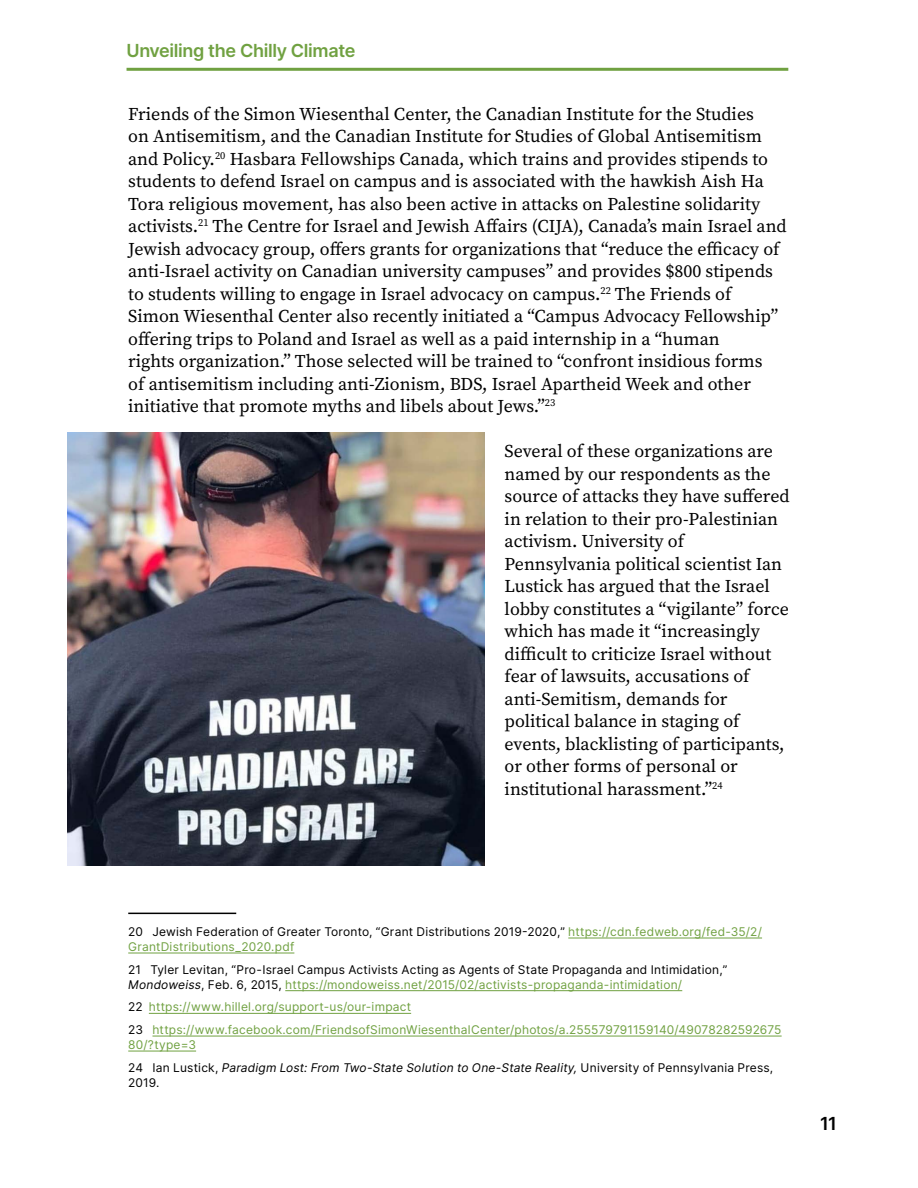
<style>
.page{position:relative;width:918px;height:1188px;background:#fff}
.page>*{position:absolute;margin:0;border:0;box-sizing:border-box;transform-origin:0 0}
.t1{font:18px/22.5px "Source Serif Variable";color:#000}
.t2{font:600 18px "Inter";letter-spacing:-.02em;color:#70a141}
.t3{font:600 18px "Inter";color:#000}
.t4{font:12px/15px "Inter";letter-spacing:.015em;color:#000}
.t5{font:12px/22.6px "Inter";letter-spacing:.015em;color:#70a141}
.t6{font:italic 12px/22.6px "Inter";letter-spacing:.01em;color:#000}
.s1{color:#70a141}
.s2{font-style:italic}
.s3{color:#000}
.s4{font-style:normal;color:#70a141}
.s5{font-style:normal}
</style>
<div class="page">
<hr style="left:127px;top:68px;width:661px;height:3px;background:#70a141">
<img style="left:68px;top:433px;width:416px;height:433px">
<hr style="left:128px;top:913px;width:108px;height:1px;background:#000">
<hr style="left:568px;top:938px;width:194px;height:1px;background:#70a141">
<hr style="left:128px;top:953px;width:166px;height:1px;background:#70a141">
<hr style="left:285px;top:990px;width:397px;height:1px;background:#70a141">
<hr style="left:149px;top:1013px;width:262px;height:1px;background:#70a141">
<hr style="left:152px;top:1036px;width:630px;height:1px;background:#70a141">
<hr style="left:128px;top:1051px;width:68px;height:1px;background:#70a141">
<p class="t2" style="left:127px;top:38px;width:230px">Unveiling the Chilly Climate</p>
<p class="t1" style="left:128px;top:103px;width:660px">Friends of the Simon Wiesenthal Center, the Canadian Institute for the Studies<br>on Antisemitism, and the Canadian Institute for Studies of Global Antisemitism and Policy.<sup>20</sup> Hasbara Fellowships Canada, which trains and provides stipends to students to defend Israel on campus and is associated with the hawkish Aish Ha Tora religious movement, has also been active in attacks on Palestine solidarity activists.<sup>21</sup> The Centre for Israel and Jewish Affairs (CIJA), Canada’s main Israel and Jewish advocacy group, offers grants for organizations that “reduce the efficacy of anti-Israel activity on Canadian university campuses” and provides $800 stipends to students willing to engage in Israel advocacy on campus.<sup>22</sup> The Friends of Simon Wiesenthal Center also recently initiated a “Campus Advocacy Fellowship” offering trips to Poland and Israel as well as a paid internship in a “human<br>rights organization.” Those selected will be trained to “confront insidious forms<br>of antisemitism including anti-Zionism, BDS, Israel Apartheid Week and other initiative that promote myths and libels about Jews.”<sup>23</sup></p>
<p class="t1" style="left:505px;top:440px;width:287px">Several of these organizations are named by our respondents as the source of attacks they have suffered in relation to their pro-Palestinian activism. University of Pennsylvania political scientist Ian Lustick has argued that the Israel lobby constitutes a “vigilante” force which has made it “increasingly difficult to criticize Israel without fear of lawsuits, accusations of anti-Semitism, demands for political balance in staging of events, blacklisting of participants, or other forms of personal or institutional harassment.”<sup>24</sup></p>
<p class="t4" style="left:128px;top:924px;width:635px">20 Jewish Federation of Greater Toronto, “Grant Distributions 2019-2020,” <span class="s1">https://cdn.fedweb.org/fed-35/2/<br>GrantDistributions_2020.pdf</span></p>
<p class="t4" style="left:128px;top:962px;width:600px">21 Tyler Levitan, “Pro-Israel Campus Activists Acting as Agents of State Propaganda and Intimidation,”<br><span class="s2">Mondoweiss</span>, Feb. 6, 2015, <span class="s1">https://mondoweiss.net/2015/02/activists-propaganda-intimidation/</span></p>
<p class="t5" style="left:128px;top:995px;width:655px"><span class="s3">22</span> https://www.hillel.org/support-us/our-impact<br><span class="s3">23</span> https://www.facebook.com/FriendsofSimonWiesenthalCenter/photos/a.255579791159140/49078282592675</p>
<p class="t6" style="left:128px;top:1033px;width:647px"><span class="s4">80/?type=3<br></span><span class="s5">24 Ian Lustick,</span> Paradigm Lost: From Two-State Solution to One-State Reality, <span class="s5">University of Pennsylvania Press,</span></p>
<p class="t4" style="left:128px;top:1075px;width:33px">2019.</p>
<p class="t3" style="left:820px;top:1110px;width:18px">11</p>
</div>
